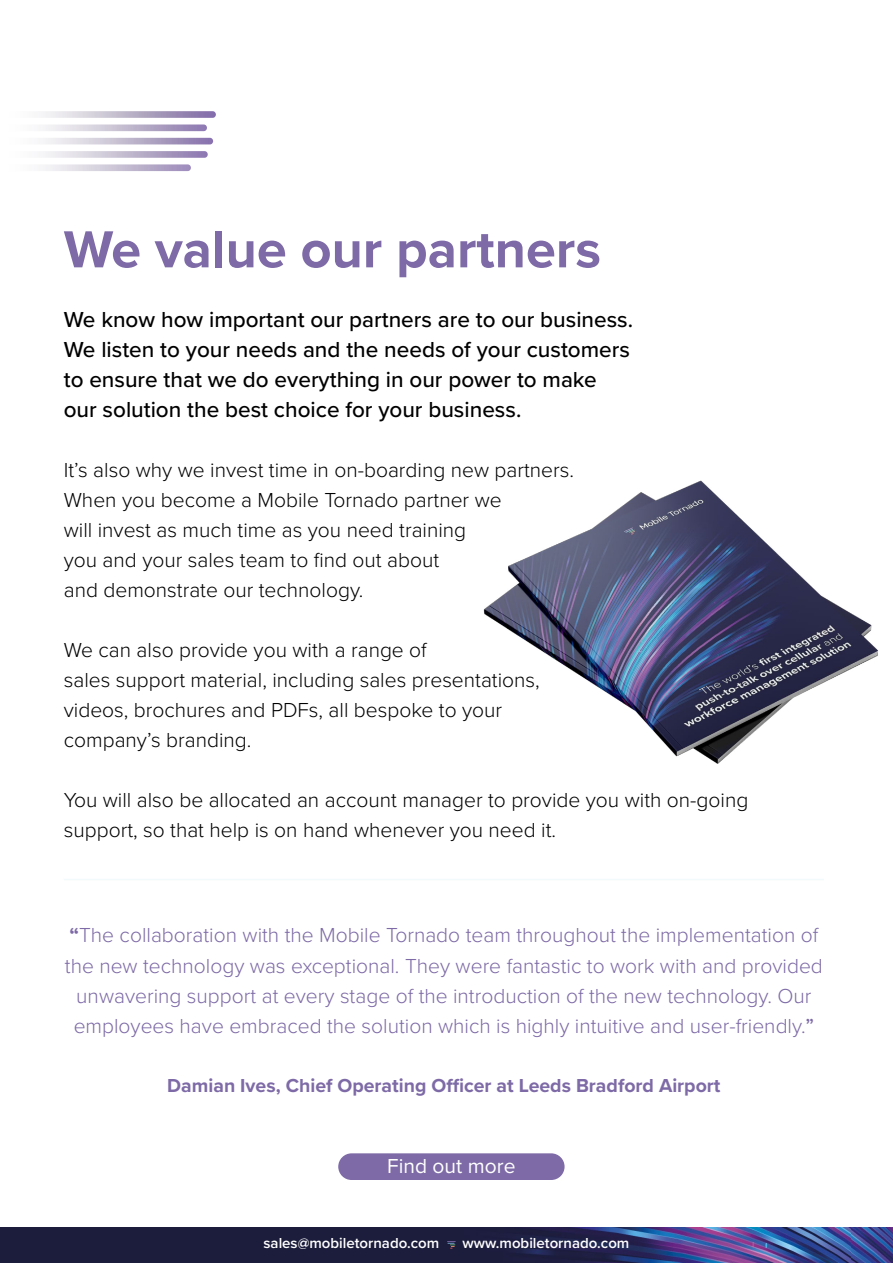
<style>
.page{position:relative;width:893px;height:1263px;background:#fff}
.page>*{position:absolute;margin:0;border:0;box-sizing:border-box;transform-origin:0 0}
.t1{font:700 54px "Proxima Nova";color:#7d6aa6}
.t2{font:500 22.5px/30px "Proxima Nova";color:#000}
.t3{font:300 21px/30px "Proxima Nova";color:#000}
.t4{font:300 21px/30px "Proxima Nova";color:#7d6aa6;text-align:center}
.t5{font:21px "Proxima Nova";color:#fff}
.t6{font:700 19.5px "Proxima Nova";color:#7d6aa6}
.t7{font:600 15px "Proxima Nova";color:#fff}
.s1{font-weight:700}
.s2{font-weight:500}
</style>
<div class="page">
<img style="left:851px;top:1228px;width:42px;height:35px">
<div style="left:0;top:1228px;width:293px;height:35px;background:#1c1d3c"></div>
<img style="left:293px;top:1228px;width:558px;height:35px">
<svg style="left:447px;top:1241px;width:9px;height:8px"></svg>
<div style="left:338px;top:1153px;width:227px;height:27px;background:#7d6aa6;border-radius:13px"></div>
<svg style="left:41px;top:111px;width:175px;height:61px"></svg>
<hr style="left:64px;top:879px;width:760px;height:1px;background:#f3fafb">
<img style="left:483px;top:480px;width:395px;height:284px">
<h1 class="t1" style="left:64px;top:209px;width:539px">We value our partners</h1>
<p class="t2" style="left:64px;top:304px;width:571px">We know how important our partners are to our business.<br>We listen to your needs and the needs of your customers to ensure that we do everything in our power to make our solution the best choice for your business.</p>
<p class="t3" style="left:64px;top:454px;width:512px">It’s also why we invest time in on-boarding new partners.<br>When you become a Mobile Tornado partner we<br>will invest as much time as you need training<br>you and your sales team to find out about<br>and demonstrate our technology.</p>
<p class="t3" style="left:64px;top:634px;width:477px">We can also provide you with a range of<br>sales support material, including sales presentations, videos, brochures and PDFs, all bespoke to your company’s branding.</p>
<p class="t3" style="left:64px;top:784px;width:686px">You will also be allocated an account manager to provide you with on-going support, so that help is on hand whenever you need it.</p>
<p class="t4" style="left:65px;top:919px;width:759px"><span class="s1">“</span>The collaboration with the Mobile Tornado team throughout the implementation of the new technology was exceptional. They were fantastic to work with and provided unwavering support at every stage of the introduction of the new technology. Our employees have embraced the solution which is highly intuitive and user-friendly.<span class="s2">”</span></p>
<p class="t6" style="left:167px;top:1071px;width:555px">Damian Ives, Chief Operating Officer at Leeds Bradford Airport</p>
<p class="t5" style="left:387px;top:1150px;width:130px">Find out more</p>
<p class="t7" style="left:264px;top:1232px;width:177px">sales@mobiletornado.com</p>
<p class="t7" style="left:462px;top:1232px;width:168px">www.mobiletornado.com</p>
</div>
